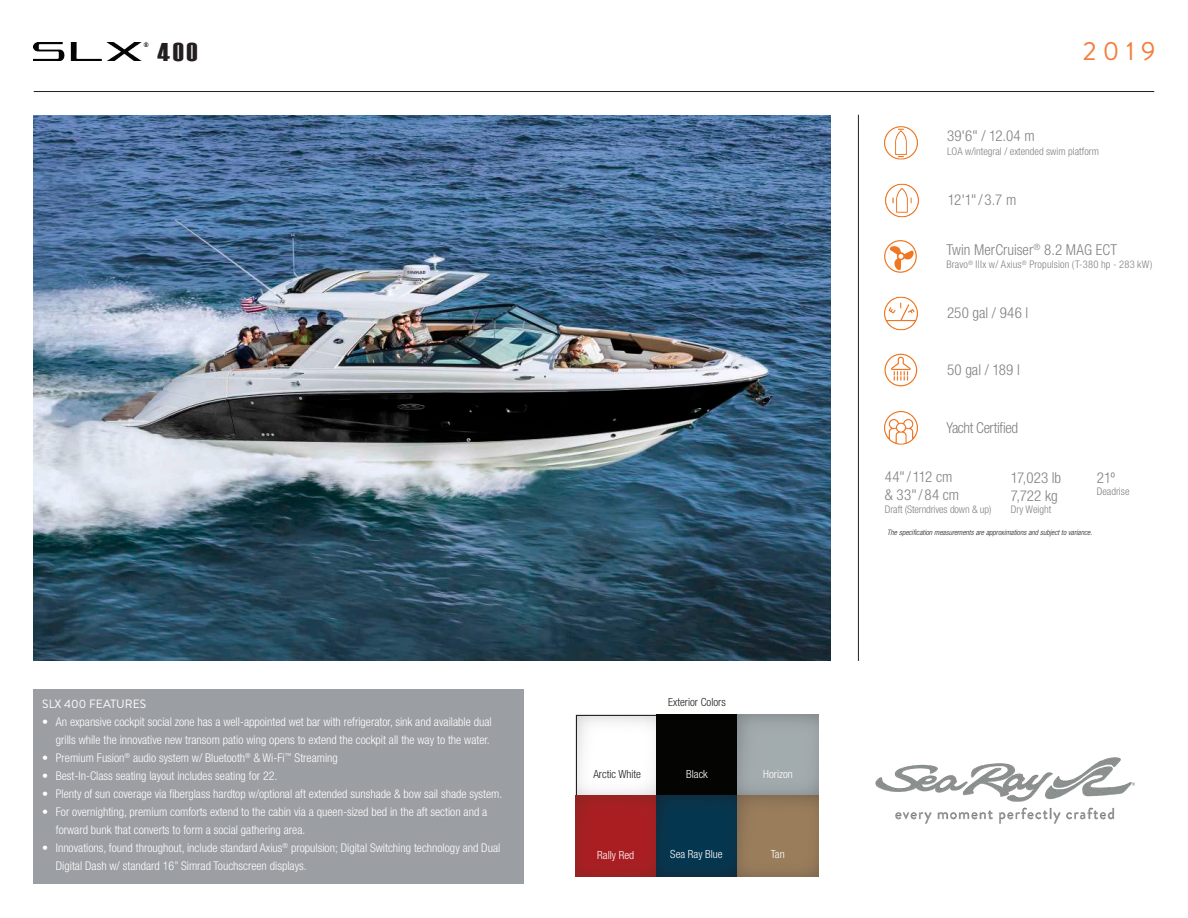
<style>
.page{position:relative;width:1188px;height:918px;background:#fff}
.page>*{position:absolute;margin:0;border:0;box-sizing:border-box;transform-origin:0 0}
.t1{font:26.25px "Brandon Grotesque";color:#f47c3b}
.t2{font:25.65px "Haettenschweiler";color:#231f20;scale:1.1 1}
.t3{font:300 condensed 15px/18px "Helvetica Neue";color:#808285}
.t4{font:300 condensed 15px "Helvetica Neue";letter-spacing:-.03em;color:#808285}
.t5{font:300 condensed 12px/18px "Helvetica Neue";color:#fff}
.t6{font:12px "Brandon Grotesque";color:#fff}
.t7{font:300 condensed 11.25px "Helvetica Neue";color:#fff}
.t8{font:300 condensed 11.25px "Helvetica Neue";color:#231f20}
.t9{font:300 condensed 10.5px "Helvetica Neue";color:#808285}
.t10{font:italic 300 condensed 7.5px "Helvetica Neue";color:#231f20}
</style>
<div class="page">
<hr style="left:34px;top:91px;width:1120px;height:1px;background:#231f20">
<hr style="left:858px;top:115px;width:1px;height:546px;background:#231f20">
<svg style="left:884px;top:240px;width:33px;height:33px"></svg>
<div style="left:34px;top:690px;width:490px;height:194px;background:#9b9ea3"></div>
<img style="left:34px;top:116px;width:797px;height:545px">
<img style="left:875px;top:757px;width:260px;height:67px">
<img style="left:885px;top:126px;width:33px;height:34px">
<img style="left:886px;top:183px;width:32px;height:35px">
<img style="left:884px;top:296px;width:33px;height:35px">
<img style="left:885px;top:411px;width:33px;height:34px">
<svg style="left:885px;top:354px;width:32px;height:32px"></svg>
<img style="left:34px;top:43px;width:108px;height:18px">
<img style="left:575px;top:715px;width:244px;height:162px">
<div style="left:576px;top:715px;width:81px;height:81px;border:1px solid #231f20"></div>
<h2 class="t2" style="left:144px;top:37px;width:50px"><sup>®</sup> 400</h2>
<p class="t6" style="left:42px;top:696px;width:105px">SLX 400 FEATURES</p>
<p class="t5" style="left:42px;top:713px;width:451px;text-align:right">• An expansive cockpit social zone has a well-appointed wet bar with refrigerator, sink and available dual grills while the innovative new transom patio wing opens to extend the cockpit all the way to the water.</p>
<p class="t5" style="left:42px;top:749px;width:297px">• Premium Fusion<sup>®</sup> audio system w/ Bluetooth<sup>®</sup> &amp; Wi-Fi<sup>™</sup> Streaming</p>
<p class="t5" style="left:42px;top:767px;width:237px">• Best-In-Class seating layout includes seating for 22.</p>
<p class="t5" style="left:42px;top:785px;width:462px">• Plenty of sun coverage via fiberglass hardtop w/optional aft extended sunshade &amp; bow sail shade system.</p>
<p class="t5" style="left:56px;top:803px;width:433px;text-indent:-14px">• For overnighting, premium comforts extend to the cabin via a queen-sized bed in the aft section and a forward bunk that converts to form a social gathering area.</p>
<p class="t5" style="left:56px;top:839px;width:446px;text-indent:-14px">• Innovations, found throughout, include standard Axius<sup>®</sup> propulsion; Digital Switching technology and Dual<br>Digital Dash w/ standard 16” Simrad Touchscreen displays.</p>
<p class="t8" style="left:668px;top:696px;width:59px">Exterior Colors</p>
<p class="t8" style="left:593px;top:767px;width:49px">Arctic White</p>
<p class="t7" style="left:686px;top:767px;width:23px">Black</p>
<p class="t7" style="left:763px;top:767px;width:31px">Horizon</p>
<p class="t7" style="left:597px;top:848px;width:38px">Rally Red</p>
<p class="t7" style="left:670px;top:847px;width:54px">Sea Ray Blue</p>
<p class="t7" style="left:771px;top:847px;width:15px">Tan</p>
<h1 class="t1" style="left:1083px;top:33px;width:74px">2019</h1>
<p class="t3" style="left:947px;top:127px;width:89px">39'6" / 12.04 m</p>
<p class="t9" style="left:947px;top:145px;width:153px">LOA w/integral / extended swim platform</p>
<p class="t3" style="left:948px;top:191px;width:70px">12'1"/ 3.7 m</p>
<p class="t3" style="left:946px;top:240px;width:172px">Twin MerCruiser<sup>®</sup> 8.2 MAG ECT</p>
<p class="t9" style="left:946px;top:259px;width:208px">Bravo<sup>®</sup> IIIx w/ Axius<sup>®</sup> Propulsion (T-380 hp - 283 kW)</p>
<p class="t3" style="left:947px;top:303px;width:83px">250 gal / 946 l</p>
<p class="t3" style="left:947px;top:360px;width:74px">50 gal / 189 l</p>
<p class="t4" style="left:946px;top:419px;width:73px">Yacht Certified</p>
<p class="t3" style="left:885px;top:468px;width:76px">44"/ 112 cm &amp; 33"/84 cm</p>
<p class="t9" style="left:885px;top:504px;width:108px">Draft (Sterndrives down &amp; up)</p>
<p class="t3" style="left:1011px;top:468px;width:52px">17,023 lb<br>7,722 kg</p>
<p class="t9" style="left:1011px;top:504px;width:42px">Dry Weight</p>
<p class="t3" style="left:1097px;top:468px;width:20px">21º</p>
<p class="t9" style="left:1097px;top:486px;width:34px">Deadrise</p>
<p class="t10" style="left:887px;top:528px;width:206px">The specification measurements are approximations and subject to variance.</p>
</div>
